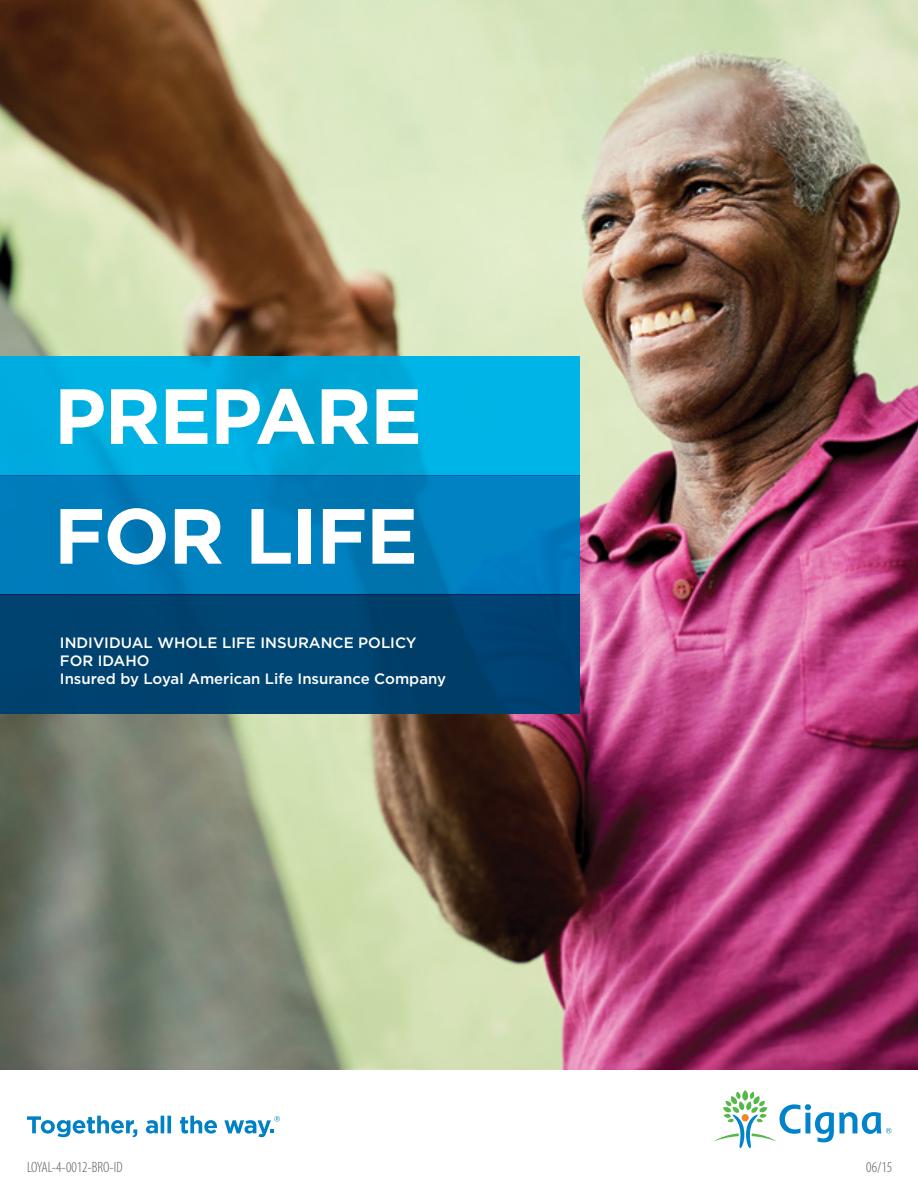
<style>
.page{position:relative;width:918px;height:1188px;background:#fff}
.page>*{position:absolute;margin:0;border:0;box-sizing:border-box;transform-origin:0 0}
.t1{font:700 78px/119.9px "Gotham";letter-spacing:-.02em;color:#fff}
.t2{font:500 15px/18px "Gotham";color:#fff}
.t3{font:300 condensed 15px "Myriad Pro";color:#58595b}
</style>
<div class="page">
<img style="left:0;top:0;width:918px;height:1069px">
<svg style="left:0;top:356px;width:580px;height:119px;background:#00adde"></svg>
<svg style="left:0;top:475px;width:580px;height:120px;background:#007bba"></svg>
<div style="left:0;top:595px;width:580px;height:119px;background:#004270"></div>
<svg style="left:714px;top:1090px;width:177px;height:58px"></svg>
<svg style="left:27px;top:1116px;width:110px;height:21px"></svg>
<svg style="left:146px;top:1116px;width:25px;height:18px"></svg>
<svg style="left:180px;top:1116px;width:37px;height:18px"></svg>
<svg style="left:224px;top:1116px;width:56px;height:21px"></svg>
<h1 class="t1" style="left:54px;top:356px;width:370px">PREPARE<br>FOR LIFE</h1>
<p class="t2" style="left:60px;top:633px;width:388px">INDIVIDUAL WHOLE LIFE INSURANCE POLICY<br>FOR IDAHO<br>Insured by Loyal American Life Insurance Company</p>
<p class="t3" style="left:27px;top:1159px;width:97px">LOYAL-4-0012-BRO-ID</p>
<p class="t3" style="left:866px;top:1159px;width:27px">06/15</p>
</div>
